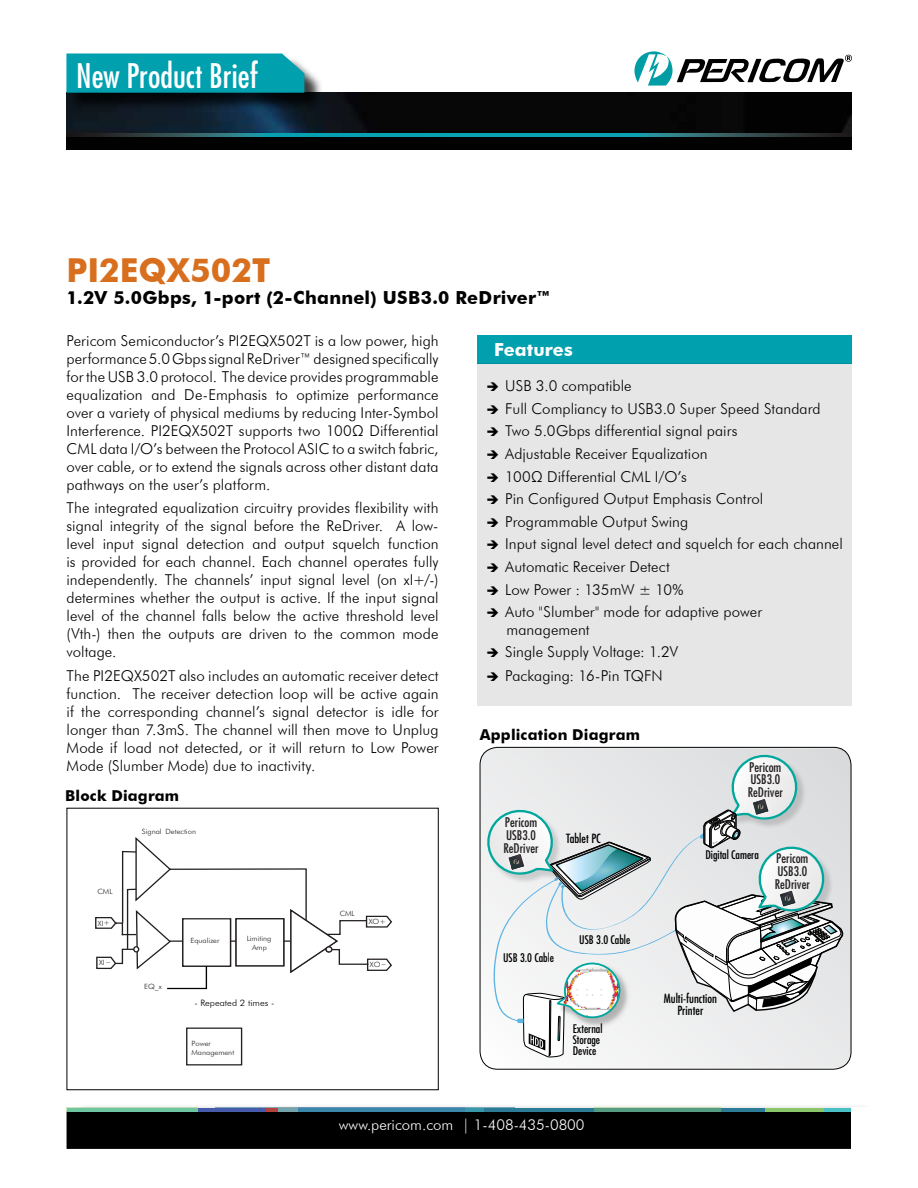
<style>
.page{position:relative;width:918px;height:1188px;background:#fff}
.page>*{position:absolute;margin:0;border:0;box-sizing:border-box;transform-origin:0 0}
.t1{font:condensed 33px "Futura Std";color:#fff}
.t2{font:700 33px "Futura BT";color:#d86f1e}
.t3{font:condensed 30px "Futura Std";color:#fff}
.t4{font:700 18px "Futura BT";letter-spacing:.015em;color:#000}
.t5{font:700 18px "Futura BT";letter-spacing:.005em;color:#fff}
.t6{font:300 15px/18px "Futura BT";letter-spacing:.005em;color:#000;text-align:justify}
.t7{font:700 15px "Futura BT";letter-spacing:.01em;color:#000}
.t8{font:300 15px "Futura BT";color:#fff}
.t9{font:condensed 13.05px/13px "Futura Std";color:#231f20}
.t10{font:condensed 12.3px/11.9px "Futura Std";color:#000;text-align:center}
.t11{font:condensed 11.55px/10.9px "Futura Std";color:#000}
.t12{font:300 8.85px "Futura BT";color:#000;scale:1.07 1}
.t13{font:300 7.2px/8.2px "Futura BT";color:#231f20;text-align:center;scale:1.07 1}
</style>
<div class="page">
<div style="left:477px;top:335px;width:374px;height:29px;background:#00a0af"></div>
<div style="left:477px;top:363px;width:374px;height:343px;background:#e6e6e6"></div>
<svg style="left:634px;top:51px;width:218px;height:35px"></svg>
<img style="left:67px;top:93px;width:784px;height:56px">
<svg style="left:67px;top:133px;width:784px;height:4px;background:#1b7881"></svg>
<div style="left:69px;top:56px;width:254px;height:55px;background:#000;opacity:.75"></div>
<svg style="left:66px;top:53px;width:238px;height:40px;background:#09a2b0"></svg>
<div style="left:67px;top:1112px;width:784px;height:36px;background:#000"></div>
<div style="left:67px;top:1112px;width:784px;height:37px;border:2px solid #000"></div>
<div style="left:73px;top:1103px;width:801px;height:20px;background:#000;opacity:.5"></div>
<hr style="left:67px;top:1108px;width:784px;height:4px;background:#4ac2c5">
<hr style="left:485px;top:1108px;width:326px;height:4px;background:#2c7b97">
<svg style="left:465px;top:1108px;width:20px;height:4px"></svg>
<hr style="left:765px;top:1108px;width:58px;height:4px;background:#8bc76a">
<hr style="left:595px;top:1108px;width:126px;height:4px;background:#569c82">
<hr style="left:67px;top:1108px;width:131px;height:4px;background:#6ec6a0">
<hr style="left:198px;top:1108px;width:74px;height:4px;background:#465caa">
<svg style="left:278px;top:1108px;width:187px;height:4px"></svg>
<hr style="left:266px;top:1108px;width:12px;height:4px;background:#b5423f">
<div style="left:851px;top:1107px;width:27px;height:44px;background:#fff"></div>
<div style="left:186px;top:1028px;width:56px;height:37px;border:1px solid #231f20"></div>
<svg style="left:95px;top:837px;width:298px;height:153px"></svg>
<svg style="left:483px;top:748px;width:368px;height:320px"></svg>
<svg style="left:481px;top:749px;width:364px;height:314px"></svg>
<div style="left:480px;top:747px;width:371px;height:323px;border:1px solid #000;border-radius:18px"></div>
<h1 class="t1" style="left:76px;top:56px;width:183px">New Product Brief</h1>
<h2 class="t3" style="left:91px;top:76px;width:163px">Product Databrief</h2>
<h1 class="t2" style="left:67px;top:250px;width:205px">PI2EQX502T</h1>
<p class="t4" style="left:67px;top:286px;width:486px">1.2V 5.0Gbps, 1-port (2-Channel) USB3.0 ReDriver™</p>
<p class="t6" style="left:67px;top:332px;width:374px">Pericom Semiconductor’s PI2EQX502T is a low power, high performance 5.0 Gbps signal ReDriver™ designed specifically for the USB 3.0 protocol. The device provides programmable equalization and De-Emphasis to optimize performance over a variety of physical mediums by reducing Inter-Symbol Interference. PI2EQX502T supports two 100Ω Differential CML data I/O’s between the Protocol ASIC to a switch fabric, over cable, or to extend the signals across other distant data pathways on the user’s platform.</p>
<p class="t6" style="left:67px;top:499px;width:374px">The integrated equalization circuitry provides flexibility with signal integrity of the signal before the ReDriver. A low&shy;level input signal detection and output squelch function is provided for each channel. Each channel operates fully independently. The channels’ input signal level (on xI+/-) determines whether the output is active. If the input signal level of the channel falls below the active threshold level (Vth-) then the outputs are driven to the common mode voltage.</p>
<p class="t6" style="left:67px;top:666px;width:374px">The PI2EQX502T also includes an automatic receiver detect function. The receiver detection loop will be active again if the corresponding channel’s signal detector is idle for longer than 7.3mS. The channel will then move to Unplug Mode if load not detected, or it will return to Low Power Mode (Slumber Mode) due to inactivity.</p>
<p class="t7" style="left:65px;top:786px;width:116px">Block Diagram</p>
<p class="t13" style="left:97px;top:887px;width:16px">CML</p>
<p class="t13" style="left:98px;top:919px;width:13px">XI+</p>
<p class="t13" style="left:99px;top:959px;width:12px">XI–</p>
<p class="t13" style="left:142px;top:827px;width:52px">Signal Detection</p>
<p class="t13" style="left:144px;top:983px;width:18px">EQ_x</p>
<p class="t13" style="left:190px;top:936px;width:29px">Equalizer</p>
<p class="t13" style="left:247px;top:934px;width:25px">Limiting<br>Amp</p>
<p class="t12" style="left:194px;top:998px;width:76px">- Repeated 2 times -</p>
<p class="t13" style="left:192px;top:1039px;width:41px;line-height:8.7px;text-align:left">Power<br>Management</p>
<p class="t13" style="left:340px;top:909px;width:16px">CML</p>
<p class="t13" style="left:369px;top:918px;width:18px">XO+</p>
<p class="t13" style="left:370px;top:961px;width:16px">XO–</p>
<p class="t5" style="left:494px;top:338px;width:80px">Features</p>
<p class="t6" style="left:505px;top:374px;width:339px;line-height:22.6px;text-align:left">USB 3.0 compatible<br>Full Compliancy to USB3.0 Super Speed Standard Two 5.0Gbps differential signal pairs<br>Adjustable Receiver Equalization<br>100Ω Differential CML I/O’s<br>Pin Configured Output Emphasis Control Programmable Output Swing<br>Input signal level detect and squelch for each channel Automatic Receiver Detect<br>Low Power : 135mW ± 10%<br>Auto "Slumber" mode for adaptive power</p>
<p class="t6" style="left:505px;top:618px;width:174px;line-height:22.6px">management<br>Single Supply Voltage: 1.2V</p>
<p class="t6" style="left:505px;top:667px;width:159px">Packaging: 16-Pin TQFN</p>
<p class="t7" style="left:480px;top:726px;width:162px">Application Diagram</p>
<p class="t9" style="left:503px;top:815px;width:37px">Pericom<br>USB3.0<br>ReDriver</p>
<p class="t10" style="left:566px;top:833px;width:36px">Tablet PC</p>
<p class="t11" style="left:503px;top:952px;width:53px">USB 3.0 Cable</p>
<p class="t11" style="left:579px;top:934px;width:53px">USB 3.0 Cable</p>
<p class="t11" style="left:573px;top:1023px;width:31px">External<br>Storage<br>Device</p>
<p class="t9" style="left:748px;top:760px;width:37px">Pericom<br>USB3.0<br>ReDriver</p>
<p class="t11" style="left:706px;top:849px;width:55px">Digital Camera</p>
<p class="t9" style="left:775px;top:852px;width:37px">Pericom<br>USB3.0<br>ReDriver</p>
<p class="t10" style="left:664px;top:992px;width:55px">Multi-function<br>Printer</p>
<p class="t8" style="left:339px;top:1116px;width:247px">www.pericom.com | 1-408-435-0800</p>
</div>
